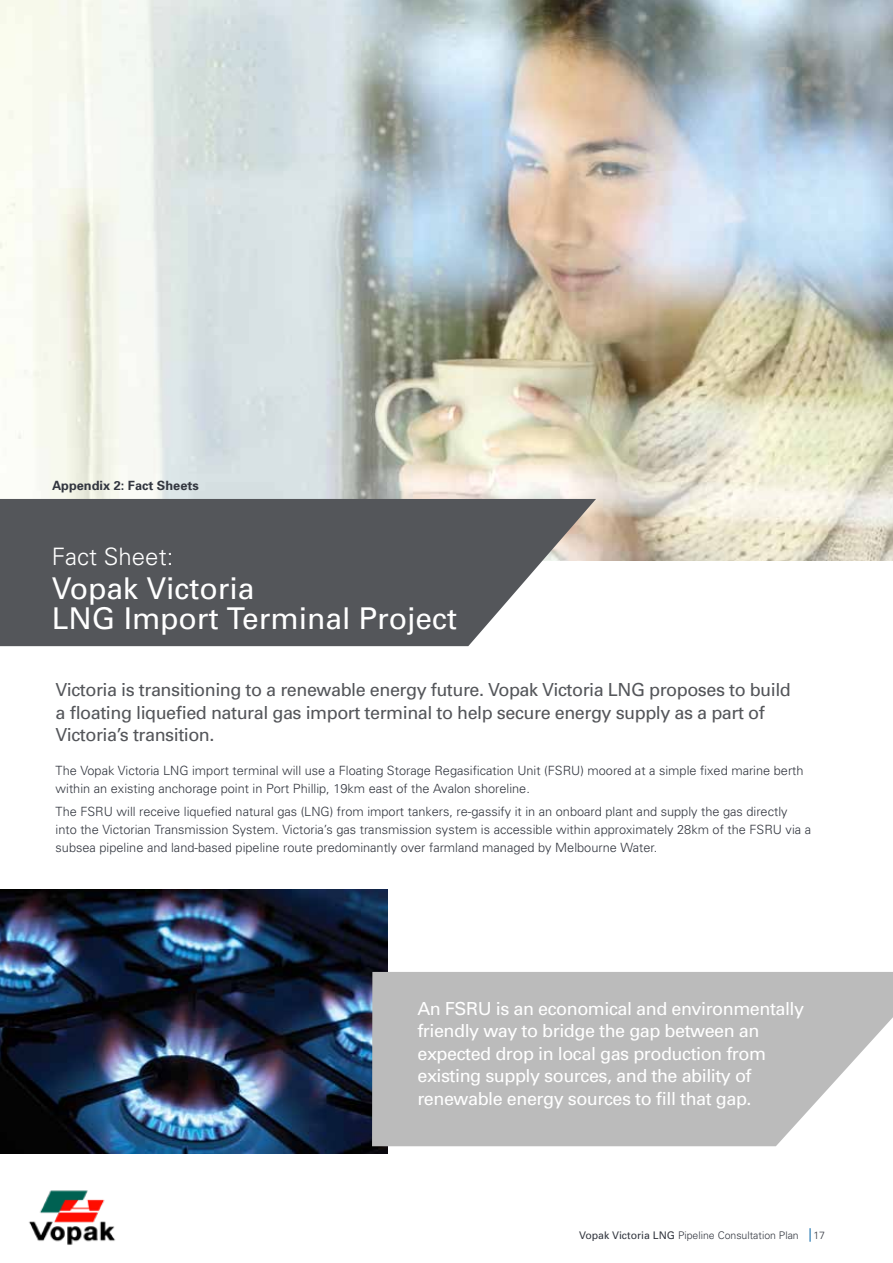
<style>
.page{position:relative;width:893px;height:1263px;background:#fff}
.page>*{position:absolute;margin:0;border:0;box-sizing:border-box;transform-origin:0 0}
.t1{font:30px/30px "Univers";color:#fff}
.t2{font:300 24px "Univers";color:#fff}
.t3{font:18px/22.5px "Univers";letter-spacing:-.025em;color:#fff}
.t4{font:18px/22.5px "Univers";letter-spacing:-.025em;color:#54565a}
.t5{font:300 12.75px/18px "Univers";color:#32363f}
.t6{font:700 12.75px "Univers";color:#32363f}
.t7{font:300 10.5px "Univers";color:#32363f}
.s1{font-weight:400}
</style>
<div class="page">
<img style="left:28px;top:1190px;width:88px;height:55px">
<svg style="left:810px;top:1228px;width:1px;height:14px"></svg>
<img style="left:0;top:889px;width:388px;height:265px">
<img style="left:0;top:0;width:893px;height:561px">
<svg style="left:0;top:499px;width:596px;height:147px;background:#65676a"></svg>
<svg style="left:372px;top:972px;width:521px;height:174px;background:#c0c0c0"></svg>
<p class="t6" style="left:52px;top:477px;width:148px">Appendix 2: Fact Sheets</p>
<h2 class="t2" style="left:52px;top:542px;width:123px">Fact Sheet:</h2>
<h1 class="t1" style="left:52px;top:574px;width:407px">Vopak Victoria<br>LNG Import Terminal Project</h1>
<h3 class="t4" style="left:56px;top:679px;width:737px">Victoria is transitioning to a renewable energy future. Vopak Victoria LNG proposes to build a floating liquefied natural gas import terminal to help secure energy supply as a part of<br>Victoria’s transition.</h3>
<p class="t5" style="left:56px;top:762px;width:749px">The Vopak Victoria LNG import terminal will use a Floating Storage Regasification Unit (FSRU) moored at a simple fixed marine berth within an existing anchorage point in Port Phillip, 19km east of the Avalon shoreline.</p>
<p class="t5" style="left:56px;top:802px;width:757px">The FSRU will receive liquefied natural gas (LNG) from import tankers, re-gassify it in an onboard plant and supply the gas directly into the Victorian Transmission System. Victoria’s gas transmission system is accessible within approximately 28km of the FSRU via a subsea pipeline and land-based pipeline route predominantly over farmland managed by Melbourne Water.</p>
<h3 class="t3" style="left:417px;top:997px;width:388px">An FSRU is an economical and environmentally friendly way to bridge the gap between an expected drop in local gas production from existing supply sources, and the ability of renewable energy sources to fill that gap.</h3>
<p class="t7" style="left:579px;top:1229px;width:221px"><span class="s1">Vopak Victoria LNG</span> Pipeline Consultation Plan</p>
<p class="t7" style="left:813px;top:1229px;width:13px">17</p>
</div>
